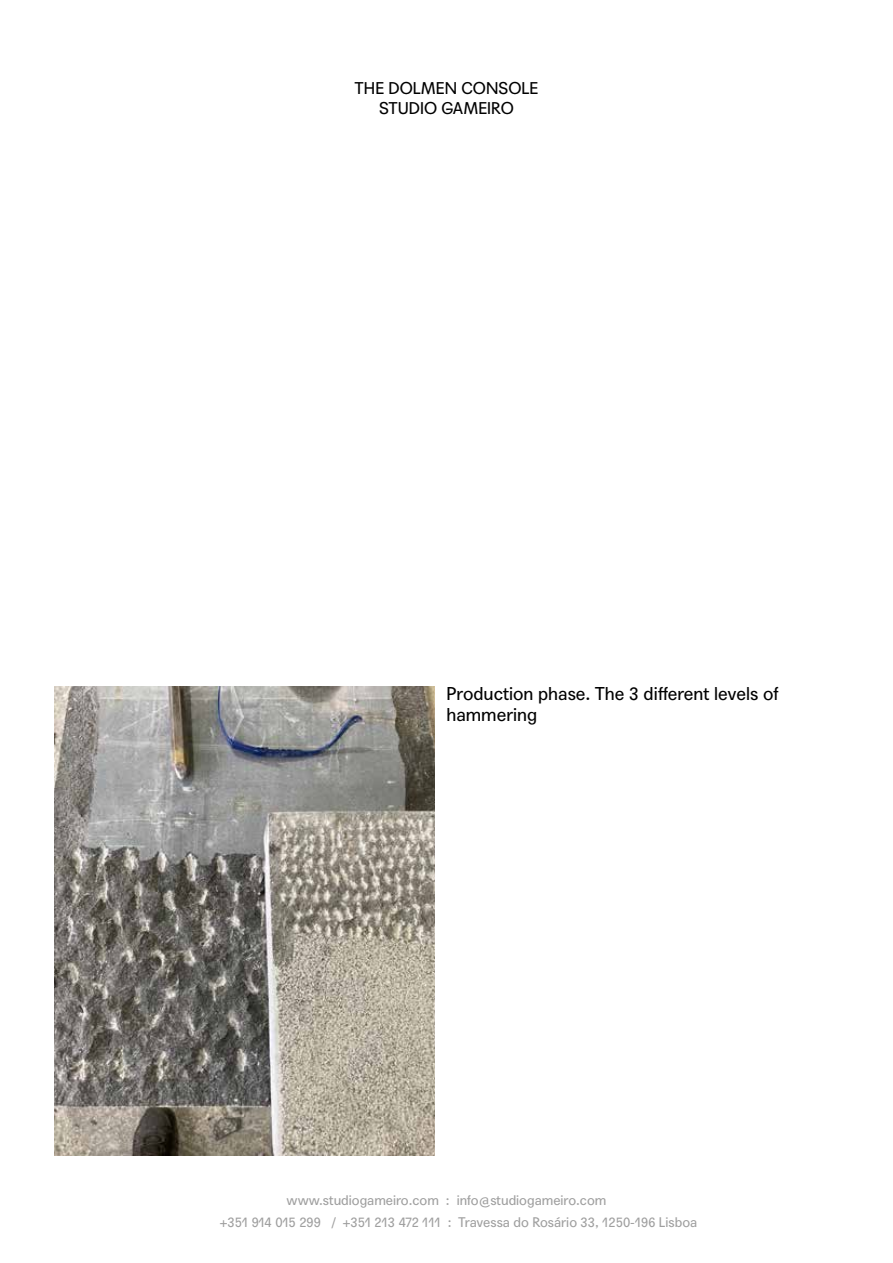
<style>
.page{position:relative;width:893px;height:1263px;background:#fff}
.page>*{position:absolute;margin:0;border:0;box-sizing:border-box;transform-origin:0 0}
.t1{font:18px/21.6px "Agipo";color:#000}
.t2{font:16.5px/19.8px "Agipo";color:#000;text-align:center}
.t3{font:13.5px/22px "Agipo";color:#9f9f9f}
</style>
<div class="page">
<img style="left:54px;top:687px;width:380px;height:468px">
<p class="t2" style="left:355px;top:77px;width:185px">THE DOLMEN CONSOLE<br>STUDIO GAMEIRO</p>
<h1 class="t1" style="left:446px;top:681px;width:334px">Production phase. The 3 different levels of hammering</h1>
<p class="t3" style="left:220px;top:1188px;width:479px;text-indent:67px">www.studiogameiro.com : info@studiogameiro.com<br>+351 914 015 299 / +351 213 472 111 : Travessa do Rosário 33, 1250-196 Lisboa</p>
</div>
